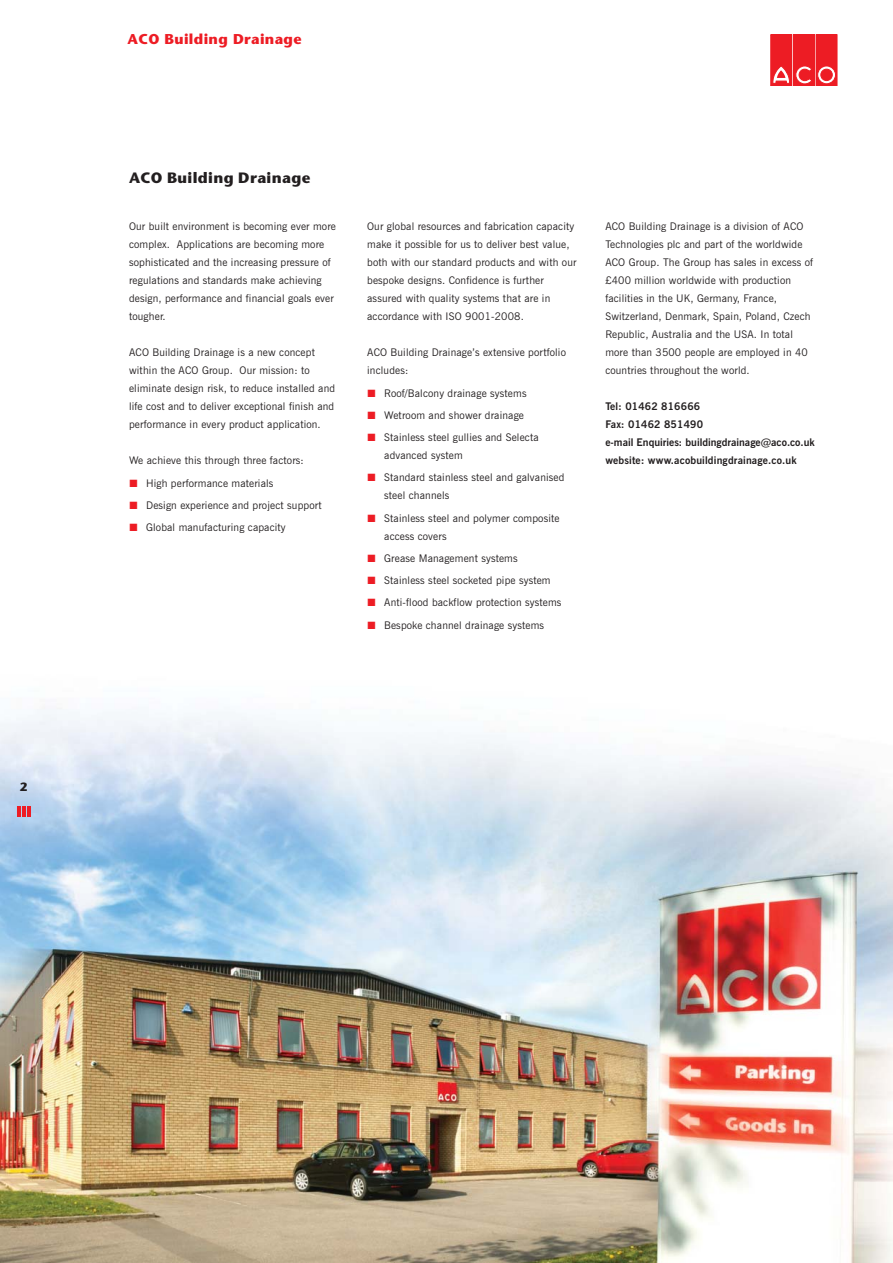
<style>
.page{position:relative;width:893px;height:1263px;background:#fff}
.page>*{position:absolute;margin:0;border:0;box-sizing:border-box;transform-origin:0 0}
.t1{font:700 15px "Stone Sans";letter-spacing:.025em;color:#231f20}
.t2{font:700 14.25px "Stone Sans";letter-spacing:.025em;color:#ed1c24}
.t3{font:700 12px "Stone Sans";color:#231f20}
.t4{font:10.5px/18px "News Gothic BT";letter-spacing:.015em;color:#231f20}
.t5{font:700 10.5px/18px "News Gothic BT";letter-spacing:.015em;color:#231f20}
</style>
<div class="page">
<img style="left:0;top:708px;width:893px;height:555px">
<hr style="left:17px;top:806px;width:4px;height:11px;background:#ed1c24">
<hr style="left:22px;top:806px;width:4px;height:11px;background:#ed1c24">
<hr style="left:27px;top:806px;width:4px;height:11px;background:#ed1c24">
<div style="left:771px;top:35px;width:21px;height:51px;background:#ed1c24"></div>
<svg style="left:773px;top:66px;width:17px;height:17px"></svg>
<div style="left:816px;top:35px;width:21px;height:51px;background:#ed1c24"></div>
<svg style="left:818px;top:66px;width:17px;height:18px"></svg>
<div style="left:818px;top:66px;width:18px;height:18px;border:1px solid #ed1c24;border-radius:50%"></div>
<div style="left:821px;top:69px;width:11px;height:12px;background:#ed1c24;border-radius:50%"></div>
<div style="left:821px;top:69px;width:11px;height:12px;border:1px solid #ed1c24;border-radius:50%"></div>
<div style="left:793px;top:35px;width:21px;height:51px;background:#ed1c24"></div>
<svg style="left:796px;top:66px;width:15px;height:18px"></svg>
<p class="t3" style="left:20px;top:782px;width:9px">2</p>
<h2 class="t2" style="left:128px;top:34px;width:175px">ACO Building Drainage</h2>
<h1 class="t1" style="left:129px;top:172px;width:183px">ACO Building Drainage</h1>
<p class="t4" style="left:129px;top:218px;width:208px">Our built environment is becoming ever more complex. Applications are becoming more sophisticated and the increasing pressure of regulations and standards make achieving design, performance and financial goals ever tougher.</p>
<p class="t4" style="left:129px;top:344px;width:208px">ACO Building Drainage is a new concept within the ACO Group. Our mission: to eliminate design risk, to reduce installed and life cost and to deliver exceptional finish and performance in every product application.</p>
<p class="t4" style="left:146px;top:450px;width:177px;line-height:22.2px;text-indent:-17px">We achieve this through three factors:<br>High performance materials<br>Design experience and project support Global manufacturing capacity</p>
<p class="t4" style="left:367px;top:218px;width:211px">Our global resources and fabrication capacity make it possible for us to deliver best value, both with our standard products and with our bespoke designs. Confidence is further assured with quality systems that are in accordance with ISO 9001-2008.</p>
<p class="t4" style="left:367px;top:344px;width:200px">ACO Building Drainage’s extensive portfolio includes:</p>
<p class="t4" style="left:384px;top:383px;width:156px;line-height:22.2px">Roof/Balcony drainage systems<br>Wetroom and shower drainage<br>Stainless steel gullies and Selecta</p>
<p class="t4" style="left:384px;top:445px;width:182px;line-height:22.2px">advanced system<br>Standard stainless steel and galvanised</p>
<p class="t4" style="left:384px;top:485px;width:177px;line-height:22.2px">steel channels<br>Stainless steel and polymer composite</p>
<p class="t4" style="left:384px;top:526px;width:179px;line-height:22.2px">access covers<br>Grease Management systems<br>Stainless steel socketed pipe system<br>Anti-flood backflow protection systems<br>Bespoke channel drainage systems</p>
<p class="t4" style="left:605px;top:218px;width:209px">ACO Building Drainage is a division of ACO Technologies plc and part of the worldwide ACO Group. The Group has sales in excess of £400 million worldwide with production facilities in the UK, Germany, France, Switzerland, Denmark, Spain, Poland, Czech Republic, Australia and the USA. In total more than 3500 people are employed in 40 countries throughout the world.</p>
<p class="t5" style="left:605px;top:398px;width:211px">Tel: 01462 816666<br>Fax: 01462 851490<br>e-mail Enquiries: buildingdrainage@aco.co.uk website: www.acobuildingdrainage.co.uk</p>
</div>
